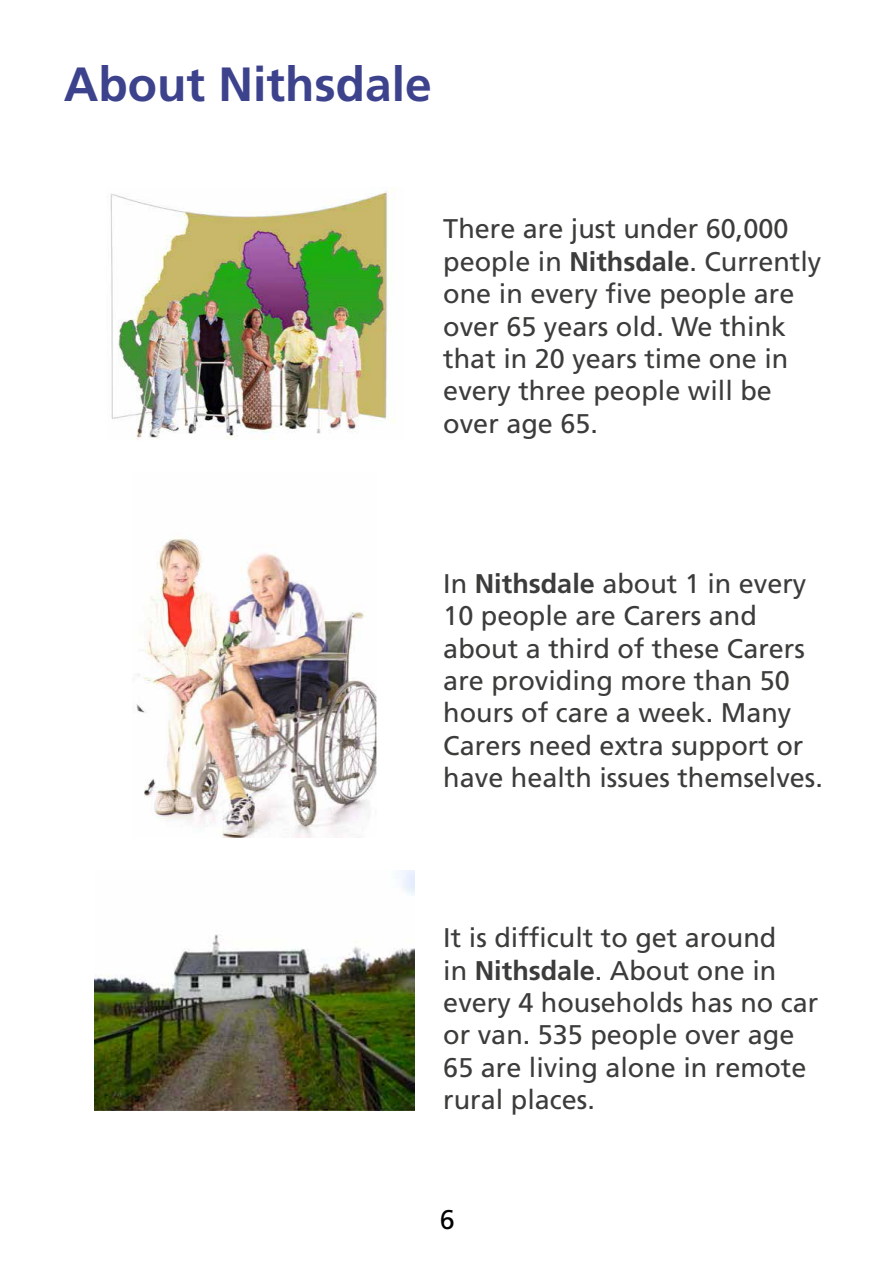
<style>
.page{position:relative;width:893px;height:1263px;background:#fff}
.page>*{position:absolute;margin:0;border:0;box-sizing:border-box;transform-origin:0 0}
.t1{font:700 48px "Frutiger";color:#3d428d}
.t2{font:27px/32.4px "Frutiger";color:#3c3c3b}
.t3{font:27px "Frutiger";color:#000}
.s1{font-weight:700}
</style>
<div class="page">
<img style="left:110px;top:187px;width:285px;height:252px">
<img style="left:136px;top:537px;width:240px;height:301px">
<img style="left:95px;top:870px;width:319px;height:240px">
<h1 class="t1" style="left:64px;top:56px;width:370px">About Nithsdale</h1>
<p class="t2" style="left:443px;top:213px;width:380px">There are just under 60,000 people in <span class="s1">Nithsdale</span>. Currently one in every five people are over 65 years old. We think that in 20 years time one in every three people will be over age 65.</p>
<p class="t2" style="left:443px;top:567px;width:381px">In <span class="s1">Nithsdale</span> about 1 in every<br>10 people are Carers and about a third of these Carers are providing more than 50 hours of care a week. Many<br>Carers need extra support or have health issues themselves.</p>
<p class="t2" style="left:443px;top:921px;width:377px">It is difficult to get around<br>in <span class="s1">Nithsdale</span>. About one in every 4 households has no car or van. 535 people over age<br>65 are living alone in remote rural places.</p>
<p class="t3" style="left:440px;top:1203px;width:17px">6</p>
</div>
